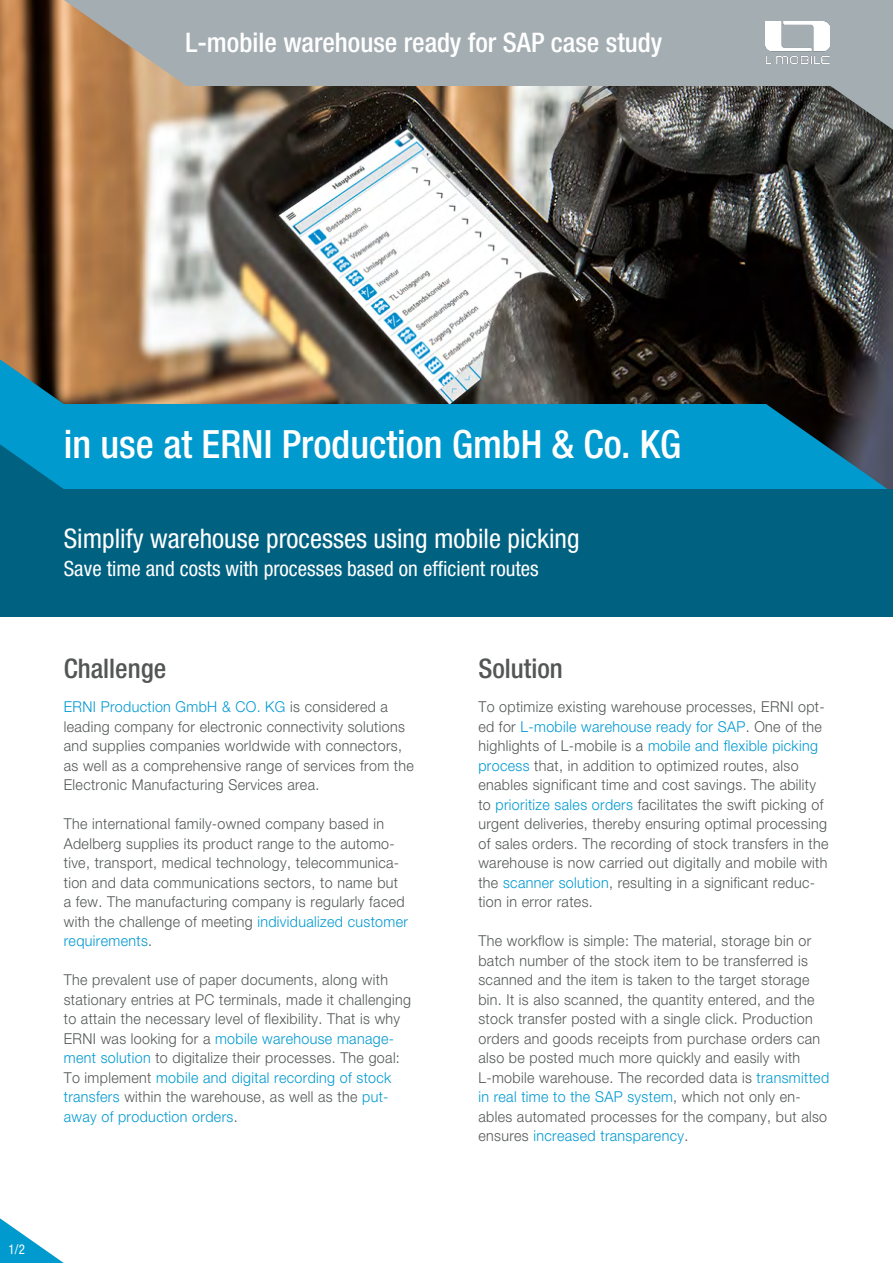
<style>
.page{position:relative;width:893px;height:1263px;background:#fff}
.page>*{position:absolute;margin:0;border:0;box-sizing:border-box;transform-origin:0 0}
.t1{font:500 condensed 39px "Helvetica Neue LT Pro";color:#fff}
.t2{font:condensed 27px "Helvetica Neue LT Pro";color:#fff}
.t3{font:500 condensed 27px "Helvetica Neue LT Pro";color:#fff}
.t4{font:500 condensed 27px "Helvetica Neue LT Pro";color:#545656}
.t5{font:condensed 21px "Helvetica Neue LT Pro";color:#fff}
.t6{font:300 15px/19.5px "Helvetica Neue LT Pro";letter-spacing:.025em;color:#545656;scale:.95 1}
.t7{font:condensed 13.5px "Helvetica Neue LT Pro";color:#fff;scale:.95 1}
.s1{color:#0099d0}
</style>
<div class="page">
<img style="left:0;top:0;width:893px;height:489px">
<svg style="left:829px;top:85px;width:64px;height:60px"></svg>
<svg style="left:64px;top:0;width:121px;height:85px"></svg>
<div style="left:185px;top:0;width:708px;height:85px;background:#a4adb2"></div>
<img style="left:765px;top:21px;width:64px;height:43px">
<svg style="left:0;top:1218px;width:64px;height:45px"></svg>
<svg style="left:765px;top:404px;width:123px;height:85px"></svg>
<div style="left:0;top:404px;width:765px;height:85px;background:#009ace"></div>
<div style="left:0;top:489px;width:893px;height:128px;background:#006180"></div>
<svg style="left:0;top:359px;width:64px;height:130px"></svg>
<h2 class="t3" style="left:185px;top:27px;width:478px">L-mobile warehouse ready for SAP case study</h2>
<h1 class="t1" style="left:64px;top:421px;width:619px">in use at ERNI Production GmbH &amp; Co. KG</h1>
<h2 class="t2" style="left:64px;top:522px;width:517px">Simplify warehouse processes using mobile picking</h2>
<h3 class="t5" style="left:64px;top:557px;width:477px">Save time and costs with processes based on efficient routes</h3>
<h2 class="t4" style="left:64px;top:653px;width:104px">Challenge</h2>
<p class="t6" style="left:64px;top:697px;width:370px"><span class="s1">ERNI Production GmbH &amp; CO. KG</span> is considered a leading company for electronic connectivity solutions and supplies companies worldwide with connectors, as well as a comprehensive range of services from the Electronic Manufacturing Services area.</p>
<p class="t6" style="left:64px;top:814px;width:364px">The international family-owned company based in Adelberg supplies its product range to the automo&shy;tive, transport, medical technology, telecommunica&shy;tion and data communications sectors, to name but a few. The manufacturing company is regularly faced with the challenge of meeting <span class="s1">individualized customer requirements</span>.</p>
<p class="t6" style="left:64px;top:970px;width:367px">The prevalent use of paper documents, along with stationary entries at PC terminals, made it challenging to attain the necessary level of flexibility. That is why ERNI was looking for a <span class="s1">mobile warehouse manage&shy;ment solution</span> to digitalize their processes. The goal:<br>To implement <span class="s1">mobile and digital recording of stock transfers</span> within the warehouse, as well as the <span class="s1">put&shy;away of production orders</span>.</p>
<h2 class="t4" style="left:478px;top:653px;width:86px">Solution</h2>
<p class="t6" style="left:478px;top:697px;width:370px">To optimize existing warehouse processes, ERNI opt&shy;ed for <span class="s1">L-mobile warehouse ready for SAP</span>. One of the highlights of L-mobile is a <span class="s1">mobile and flexible picking process</span> that, in addition to optimized routes, also enables significant time and cost savings. The ability to <span class="s1">prioritize sales orders</span> facilitates the swift picking of urgent deliveries, thereby ensuring optimal processing of sales orders. The recording of stock transfers in the warehouse is now carried out digitally and mobile with the <span class="s1">scanner solution</span>, resulting in a significant reduc&shy;tion in error rates.</p>
<p class="t6" style="left:478px;top:931px;width:371px">The workflow is simple: The material, storage bin or batch number of the stock item to be transferred is scanned and the item is taken to the target storage bin. It is also scanned, the quantity entered, and the stock transfer posted with a single click. Production orders and goods receipts from purchase orders can also be posted much more quickly and easily with L-mobile warehouse. The recorded data is <span class="s1">transmitted in real time to the SAP system</span>, which not only en&shy;ables automated processes for the company, but also ensures <span class="s1">increased transparency</span>.</p>
<p class="t7" style="left:9px;top:1242px;width:19px">1/2</p>
</div>
